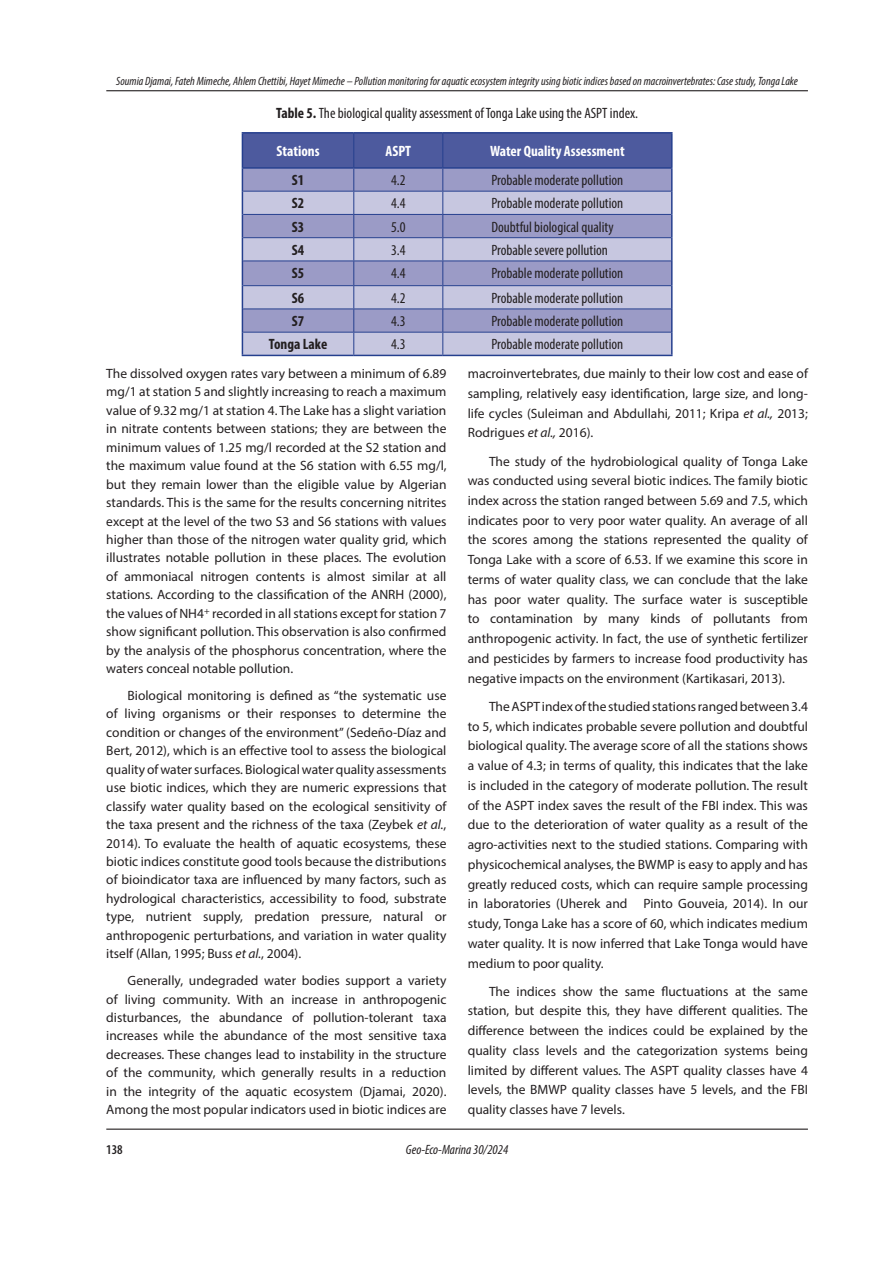
<style>
.page{position:relative;width:893px;height:1263px;background:#fff}
.page>*{position:absolute;margin:0;border:0;box-sizing:border-box;transform-origin:0 0}
.t1{font:condensed 15px "Myriad Pro";color:#231f20}
.t2{font:700 condensed 15px "Myriad Pro";color:#fff}
.t3{font:700 condensed 15px "Myriad Pro";color:#231f20}
.t4{font:13.5px/18.5px "Myriad Pro";color:#231f20;text-align:justify}
.t5{font:italic condensed 13.5px "Myriad Pro";color:#231f20}
.t6{font:600 condensed 13.5px "Myriad Pro";color:#231f20}
.t7{font:italic condensed 12px "Myriad Pro";color:#231f20}
.s1{font-weight:700}
.s2{font-style:italic}
</style>
<div class="page">
<hr style="left:106px;top:1128px;width:702px;height:2px;background:#231f20">
<hr style="left:106px;top:90px;width:702px;height:1px;background:#231f20">
<hr style="left:671px;top:169px;width:2px;height:22px;background:#253f8e">
<hr style="left:671px;top:191px;width:2px;height:23px;background:#253f8e">
<hr style="left:671px;top:214px;width:2px;height:24px;background:#253f8e">
<hr style="left:671px;top:238px;width:2px;height:23px;background:#253f8e">
<hr style="left:671px;top:261px;width:2px;height:25px;background:#253f8e">
<hr style="left:671px;top:286px;width:2px;height:23px;background:#253f8e">
<hr style="left:671px;top:309px;width:2px;height:23px;background:#253f8e">
<svg style="left:242px;top:134px;width:430px;height:221px;background:#9c9fc8"></svg>
<hr style="left:671px;top:332px;width:2px;height:23px;background:#253f8e">
<hr style="left:242px;top:355px;width:112px;height:1px;background:#253f8e">
<hr style="left:354px;top:355px;width:89px;height:1px;background:#253f8e">
<hr style="left:443px;top:355px;width:230px;height:1px;background:#253f8e">
<hr style="left:242px;top:132px;width:112px;height:2px;background:#253f8e">
<hr style="left:242px;top:134px;width:1px;height:33px;background:#253f8e">
<hr style="left:354px;top:132px;width:89px;height:2px;background:#253f8e">
<hr style="left:443px;top:132px;width:230px;height:2px;background:#253f8e">
<hr style="left:671px;top:134px;width:2px;height:33px;background:#253f8e">
<hr style="left:242px;top:167px;width:112px;height:2px;background:#253f8e">
<hr style="left:354px;top:167px;width:89px;height:2px;background:#253f8e">
<hr style="left:443px;top:167px;width:230px;height:2px;background:#253f8e">
<p class="t7" style="left:116px;top:74px;width:683px">Soumia Djamai, Fateh Mimeche, Ahlem Chettibi, Hayet Mimeche – Pollution monitoring for aquatic ecosystem integrity using biotic indices based on macroinvertebrates: Case study, Tonga Lake</p>
<p class="t1" style="left:276px;top:104px;width:363px"><span class="s1">Table 5.</span> The biological quality assessment of Tonga Lake using the ASPT index.</p>
<p class="t2" style="left:277px;top:142px;width:45px">Stations</p>
<p class="t2" style="left:386px;top:142px;width:27px">ASPT</p>
<p class="t2" style="left:490px;top:142px;width:136px">Water Quality Assessment</p>
<p class="t3" style="left:292px;top:171px;width:14px">S1</p>
<p class="t1" style="left:391px;top:171px;width:16px">4.2</p>
<p class="t1" style="left:491px;top:171px;width:134px">Probable moderate pollution</p>
<p class="t3" style="left:292px;top:194px;width:14px">S2</p>
<p class="t1" style="left:391px;top:194px;width:16px">4.4</p>
<p class="t1" style="left:491px;top:194px;width:134px">Probable moderate pollution</p>
<p class="t3" style="left:292px;top:217px;width:14px">S3</p>
<p class="t1" style="left:391px;top:218px;width:16px">5.0</p>
<p class="t1" style="left:491px;top:218px;width:124px">Doubtful biological quality</p>
<p class="t3" style="left:292px;top:241px;width:14px">S4</p>
<p class="t1" style="left:391px;top:241px;width:16px">3.4</p>
<p class="t1" style="left:491px;top:241px;width:118px">Probable severe pollution</p>
<p class="t3" style="left:292px;top:264px;width:14px">S5</p>
<p class="t1" style="left:391px;top:264px;width:16px">4.4</p>
<p class="t1" style="left:491px;top:264px;width:134px">Probable moderate pollution</p>
<p class="t3" style="left:292px;top:289px;width:14px">S6</p>
<p class="t1" style="left:391px;top:289px;width:16px">4.2</p>
<p class="t1" style="left:491px;top:289px;width:134px">Probable moderate pollution</p>
<p class="t3" style="left:292px;top:312px;width:14px">S7</p>
<p class="t1" style="left:391px;top:312px;width:16px">4.3</p>
<p class="t1" style="left:491px;top:312px;width:134px">Probable moderate pollution</p>
<p class="t3" style="left:269px;top:335px;width:60px">Tonga Lake</p>
<p class="t1" style="left:391px;top:335px;width:16px">4.3</p>
<p class="t1" style="left:491px;top:335px;width:134px">Probable moderate pollution</p>
<p class="t4" style="left:106px;top:364px;width:342px">The dissolved oxygen rates vary between a minimum of 6.89 mg/1 at station 5 and slightly increasing to reach a maximum value of 9.32 mg/1 at station 4. The Lake has a slight variation in nitrate contents between stations; they are between the minimum values of 1.25 mg/l recorded at the S2 station and the maximum value found at the S6 station with 6.55 mg/l, but they remain lower than the eligible value by Algerian standards. This is the same for the results concerning nitrites except at the level of the two S3 and S6 stations with values higher than those of the nitrogen water quality grid, which illustrates notable pollution in these places. The evolution of ammoniacal nitrogen contents is almost similar at all stations. According to the classification of the ANRH (2000), the values of NH4<sup>+</sup> recorded in all stations except for station 7 show significant pollution. This observation is also confirmed by the analysis of the phosphorus concentration, where the waters conceal notable pollution.</p>
<p class="t4" style="left:106px;top:686px;width:342px;text-indent:21px">Biological monitoring is defined as “the systematic use of living organisms or their responses to determine the condition or changes of the environment” (Sedeño-Díaz and Bert, 2012), which is an effective tool to assess the biological quality of water surfaces. Biological water quality assessments use biotic indices, which they are numeric expressions that classify water quality based on the ecological sensitivity of the taxa present and the richness of the taxa (Zeybek <span class="s2">et al.</span>, 2014). To evaluate the health of aquatic ecosystems, these biotic indices constitute good tools because the distributions of bioindicator taxa are influenced by many factors, such as hydrological characteristics, accessibility to food, substrate type, nutrient supply, predation pressure, natural or anthropogenic perturbations, and variation in water quality itself (Allan, 1995; Buss <span class="s2">et al.</span>, 2004).</p>
<p class="t4" style="left:106px;top:971px;width:342px;text-indent:21px">Generally, undegraded water bodies support a variety of living community. With an increase in anthropogenic disturbances, the abundance of pollution-tolerant taxa increases while the abundance of the most sensitive taxa decreases. These changes lead to instability in the structure of the community, which generally results in a reduction in the integrity of the aquatic ecosystem (Djamai, 2020).<br>Among the most popular indicators used in biotic indices are</p>
<p class="t4" style="left:468px;top:363px;width:342px;line-height:19.8px">macroinvertebrates, due mainly to their low cost and ease of sampling, relatively easy identification, large size, and long&shy;life cycles (Suleiman and Abdullahi<span class="s2">,</span> 2011; Kripa <span class="s2">et al.,</span> 2013; Rodrigues <span class="s2">et al.,</span> 2016).</p>
<p class="t4" style="left:468px;top:451px;width:342px;line-height:19.8px;text-indent:21px">The study of the hydrobiological quality of Tonga Lake was conducted using several biotic indices. The family biotic index across the station ranged between 5.69 and 7.5, which indicates poor to very poor water quality. An average of all the scores among the stations represented the quality of Tonga Lake with a score of 6.53. If we examine this score in terms of water quality class, we can conclude that the lake has poor water quality. The surface water is susceptible to contamination by many kinds of pollutants from anthropogenic activity. In fact, the use of synthetic fertilizer and pesticides by farmers to increase food productivity has negative impacts on the environment (Kartikasari, 2013).</p>
<p class="t4" style="left:468px;top:696px;width:342px;line-height:19.8px;text-indent:21px">The ASPT index of the studied stations ranged between 3.4 to 5, which indicates probable severe pollution and doubtful biological quality. The average score of all the stations shows a value of 4.3; in terms of quality, this indicates that the lake is included in the category of moderate pollution. The result of the ASPT index saves the result of the FBI index. This was due to the deterioration of water quality as a result of the agro-activities next to the studied stations. Comparing with physicochemical analyses, the BWMP is easy to apply and has greatly reduced costs, which can require sample processing in laboratories (Uherek and Pinto Gouveia, 2014). In our study, Tonga Lake has a score of 60, which indicates medium water quality. It is now inferred that Lake Tonga would have medium to poor quality.</p>
<p class="t4" style="left:468px;top:981px;width:342px;line-height:19.8px;text-indent:21px">The indices show the same fluctuations at the same station, but despite this, they have different qualities. The difference between the indices could be explained by the quality class levels and the categorization systems being limited by different values. The ASPT quality classes have 4 levels, the BMWP quality classes have 5 levels, and the FBI quality classes have 7 levels.</p>
<p class="t6" style="left:106px;top:1141px;width:18px">138</p>
<p class="t5" style="left:406px;top:1142px;width:104px">Geo-Eco-Marina 30/2024</p>
</div>
